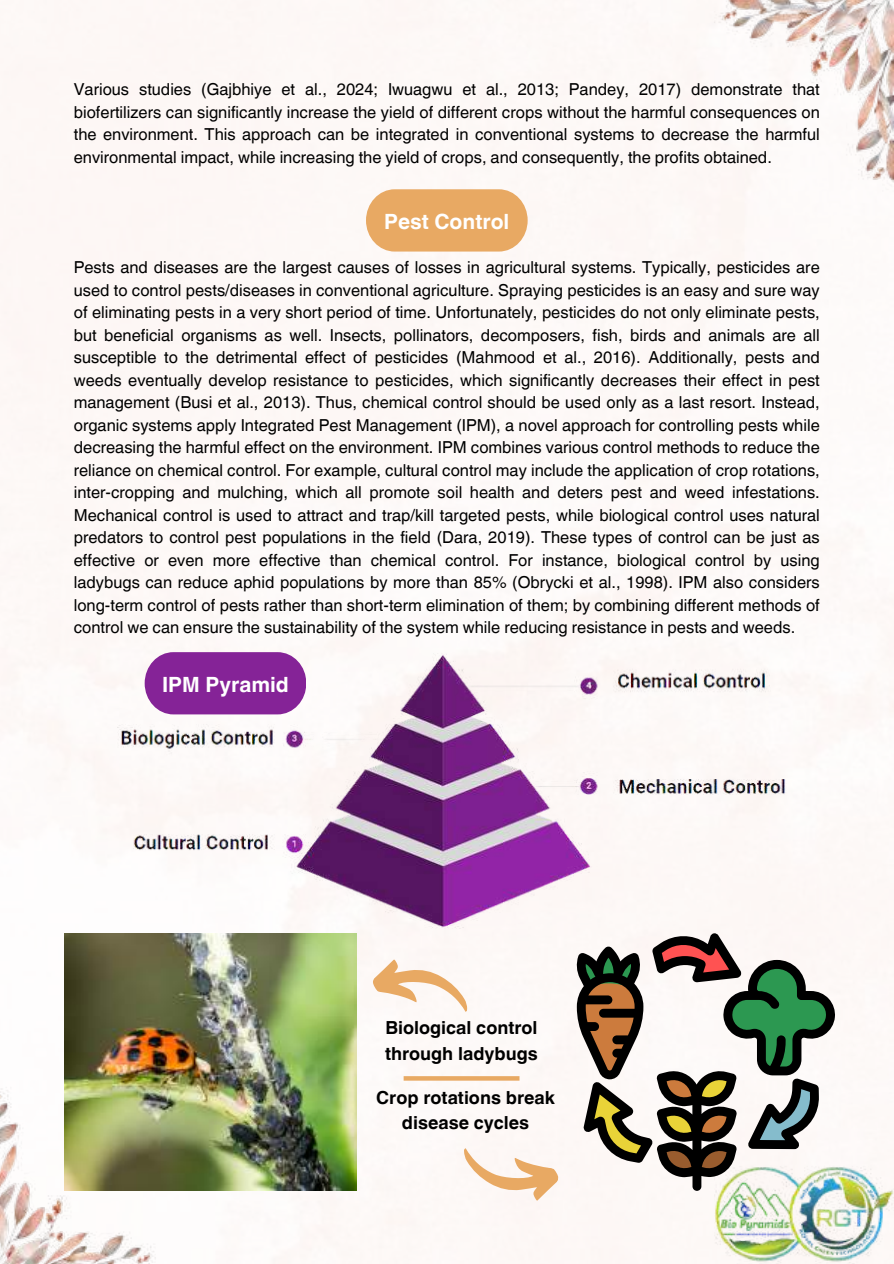
<style>
.page{position:relative;width:894px;height:1264px;background:#fff}
.page>*{position:absolute;margin:0;border:0;box-sizing:border-box;transform-origin:0 0}
.t1{font:700 21px "Helvetica World";color:#fff}
.t2{font:700 18px/25.8px "Helvetica World";color:#000}
.t3{font:16.5px/22.5px "Helvetica World";color:#000;text-align:justify}
</style>
<div class="page">
<div style="left:0;top:0;width:893px;height:1263px;background:#fdf8f6"></div>
<img style="left:676px;top:0;width:216px;height:392px">
<div style="left:366px;top:189px;width:161px;height:62px;background:#e8a963;border-radius:30px"></div>
<img style="left:105px;top:644px;width:714px;height:288px">
<div style="left:145px;top:652px;width:161px;height:62px;background:#852397;border-radius:30px"></div>
<img style="left:0;top:882px;width:197px;height:381px">
<img style="left:64px;top:933px;width:292px;height:257px">
<svg style="left:575px;top:933px;width:260px;height:257px"></svg>
<svg style="left:370px;top:955px;width:105px;height:61px"></svg>
<svg style="left:455px;top:1143px;width:105px;height:61px"></svg>
<svg style="left:403px;top:1076px;width:116px;height:4px"></svg>
<img style="left:714px;top:1152px;width:179px;height:111px">
<p class="t3" style="left:74px;top:78px;width:747px">Various studies (Gajbhiye et al., 2024; Iwuagwu et al., 2013; Pandey, 2017) demonstrate that biofertilizers can significantly increase the yield of different crops without the harmful consequences on the environment. This approach can be integrated in conventional systems to decrease the harmful environmental impact, while increasing the yield of crops, and consequently, the profits obtained.</p>
<p class="t1" style="left:384px;top:204px;width:127px">Pest Control</p>
<p class="t3" style="left:74px;top:256px;width:747px">Pests and diseases are the largest causes of losses in agricultural systems. Typically, pesticides are used to control pests/diseases in conventional agriculture. Spraying pesticides is an easy and sure way of eliminating pests in a very short period of time. Unfortunately, pesticides do not only eliminate pests, but beneficial organisms as well. Insects, pollinators, decomposers, fish, birds and animals are all susceptible to the detrimental effect of pesticides (Mahmood et al., 2016). Additionally, pests and weeds eventually develop resistance to pesticides, which significantly decreases their effect in pest management (Busi et al., 2013). Thus, chemical control should be used only as a last resort. Instead, organic systems apply Integrated Pest Management (IPM), a novel approach for controlling pests while decreasing the harmful effect on the environment. IPM combines various control methods to reduce the reliance on chemical control. For example, cultural control may include the application of crop rotations, inter-cropping and mulching, which all promote soil health and deters pest and weed infestations.<br>Mechanical control is used to attract and trap/kill targeted pests, while biological control uses natural predators to control pest populations in the field (Dara, 2019). These types of control can be just as effective or even more effective than chemical control. For instance, biological control by using ladybugs can reduce aphid populations by more than 85% (Obrycki et al., 1998). IPM also considers long-term control of pests rather than short-term elimination of them; by combining different methods of control we can ensure the sustainability of the system while reducing resistance in pests and weeds.</p>
<p class="t1" style="left:162px;top:667px;width:128px">IPM Pyramid</p>
<p class="t2" style="left:385px;top:1012px;width:154px">Biological control through ladybugs</p>
<p class="t2" style="left:376px;top:1082px;width:180px;text-align:center">Crop rotations break disease cycles</p>
</div>
